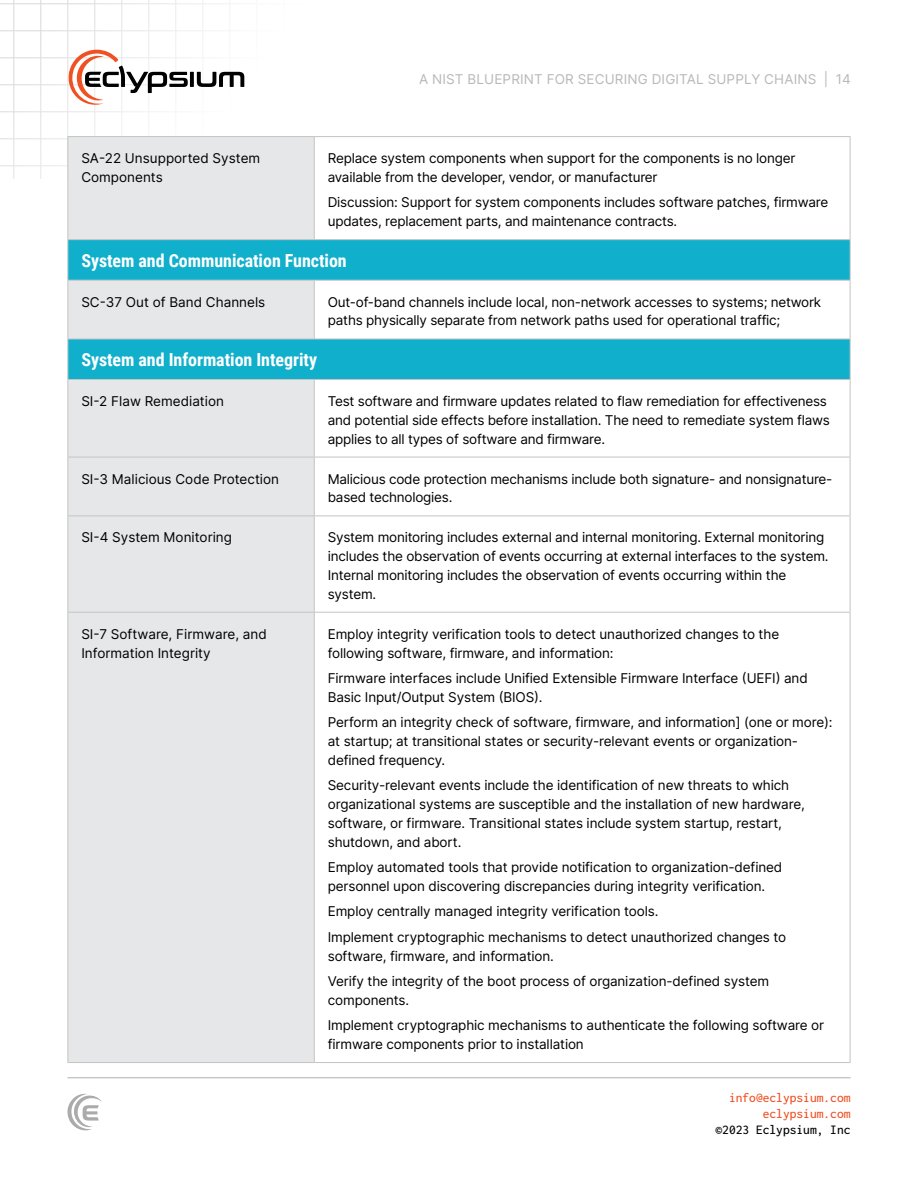
<style>
.page{position:relative;width:918px;height:1188px;background:#fff}
.page>*{position:absolute;margin:0;border:0;box-sizing:border-box;transform-origin:0 0}
.t1{font:700 18px "Roboto Condensed";letter-spacing:-.005em;color:#fff}
.t2{font:13.5px/18.8px "Inter";letter-spacing:-.01em;color:#000}
.t3{font:13.5px "Inter";letter-spacing:.01em;color:#b6b8ba}
.t4{font:500 13.5px/16.2px "Inconsolata";color:#f05123;text-align:right}
.t5{font:500 13.5px "Inconsolata";color:#000}
</style>
<div class="page">
<svg style="left:0;top:0;width:850px;height:178px"></svg>
<hr style="left:0;top:165px;width:918px;height:1px;background:#dcddde">
<hr style="left:0;top:138px;width:918px;height:1px;background:#dcddde">
<hr style="left:0;top:111px;width:918px;height:1px;background:#dcddde">
<hr style="left:0;top:84px;width:918px;height:1px;background:#dcddde">
<hr style="left:0;top:57px;width:918px;height:1px;background:#dcddde">
<hr style="left:0;top:30px;width:918px;height:1px;background:#dcddde">
<hr style="left:0;top:3px;width:918px;height:1px;background:#dcddde">
<hr style="left:904px;top:0;width:1px;height:178px;background:#dcddde">
<hr style="left:877px;top:0;width:1px;height:178px;background:#dcddde">
<hr style="left:850px;top:0;width:1px;height:178px;background:#dcddde">
<hr style="left:823px;top:0;width:1px;height:178px;background:#dcddde">
<hr style="left:796px;top:0;width:1px;height:178px;background:#dcddde">
<hr style="left:769px;top:0;width:1px;height:178px;background:#dcddde">
<hr style="left:742px;top:0;width:1px;height:178px;background:#dcddde">
<hr style="left:715px;top:0;width:1px;height:178px;background:#dcddde">
<hr style="left:688px;top:0;width:1px;height:178px;background:#dcddde">
<hr style="left:661px;top:0;width:1px;height:178px;background:#dcddde">
<hr style="left:634px;top:0;width:1px;height:178px;background:#dcddde">
<hr style="left:607px;top:0;width:1px;height:178px;background:#dcddde">
<hr style="left:580px;top:0;width:1px;height:178px;background:#dcddde">
<hr style="left:553px;top:0;width:1px;height:178px;background:#dcddde">
<hr style="left:526px;top:0;width:1px;height:178px;background:#dcddde">
<hr style="left:499px;top:0;width:1px;height:178px;background:#dcddde">
<hr style="left:472px;top:0;width:1px;height:178px;background:#dcddde">
<hr style="left:445px;top:0;width:1px;height:178px;background:#dcddde">
<hr style="left:418px;top:0;width:1px;height:178px;background:#dcddde">
<hr style="left:391px;top:0;width:1px;height:178px;background:#dcddde">
<hr style="left:364px;top:0;width:1px;height:178px;background:#dcddde">
<hr style="left:337px;top:0;width:1px;height:178px;background:#dcddde">
<hr style="left:310px;top:0;width:1px;height:178px;background:#dcddde">
<hr style="left:283px;top:0;width:1px;height:178px;background:#dcddde">
<hr style="left:256px;top:0;width:1px;height:178px;background:#dcddde">
<hr style="left:229px;top:0;width:1px;height:178px;background:#dcddde">
<hr style="left:202px;top:0;width:1px;height:178px;background:#dcddde">
<hr style="left:175px;top:0;width:1px;height:178px;background:#dcddde">
<hr style="left:148px;top:0;width:1px;height:178px;background:#dcddde">
<hr style="left:121px;top:0;width:1px;height:178px;background:#dcddde">
<hr style="left:94px;top:0;width:1px;height:178px;background:#dcddde">
<hr style="left:67px;top:0;width:1px;height:178px;background:#dcddde">
<hr style="left:40px;top:0;width:1px;height:178px;background:#dcddde">
<hr style="left:13px;top:0;width:1px;height:178px;background:#dcddde">
<svg style="left:190px;top:72px;width:4px;height:15px"></svg>
<svg style="left:197px;top:72px;width:47px;height:15px"></svg>
<svg style="left:69px;top:50px;width:119px;height:55px"></svg>
<svg style="left:68px;top:1094px;width:34px;height:36px"></svg>
<hr style="left:68px;top:1077px;width:783px;height:1px;background:#b6b8ba">
<div style="left:69px;top:137px;width:245px;height:925px;background:#e6e7e8"></div>
<svg style="left:69px;top:240px;width:781px;height:139px;fill:#10afcc"></svg>
<hr style="left:68px;top:136px;width:246px;height:1px;background:#c4c4c4">
<hr style="left:68px;top:137px;width:1px;height:102px;background:#c4c4c4">
<hr style="left:314px;top:136px;width:537px;height:1px;background:#c4c4c4">
<hr style="left:314px;top:137px;width:1px;height:102px;background:#c4c4c4">
<hr style="left:850px;top:137px;width:1px;height:102px;background:#c4c4c4">
<hr style="left:68px;top:239px;width:246px;height:1px;background:#c4c4c4">
<hr style="left:68px;top:240px;width:1px;height:40px;background:#c4c4c4">
<hr style="left:314px;top:239px;width:537px;height:1px;background:#c4c4c4">
<hr style="left:850px;top:240px;width:1px;height:40px;background:#c4c4c4">
<hr style="left:68px;top:280px;width:246px;height:1px;background:#c4c4c4">
<hr style="left:68px;top:281px;width:1px;height:58px;background:#c4c4c4">
<hr style="left:314px;top:280px;width:537px;height:1px;background:#c4c4c4">
<hr style="left:314px;top:281px;width:1px;height:58px;background:#c4c4c4">
<hr style="left:850px;top:281px;width:1px;height:58px;background:#c4c4c4">
<hr style="left:68px;top:339px;width:246px;height:1px;background:#c4c4c4">
<hr style="left:68px;top:339px;width:1px;height:40px;background:#c4c4c4">
<hr style="left:314px;top:339px;width:537px;height:1px;background:#c4c4c4">
<hr style="left:850px;top:339px;width:1px;height:40px;background:#c4c4c4">
<hr style="left:68px;top:379px;width:246px;height:1px;background:#c4c4c4">
<hr style="left:68px;top:380px;width:1px;height:77px;background:#c4c4c4">
<hr style="left:314px;top:379px;width:537px;height:1px;background:#c4c4c4">
<hr style="left:314px;top:380px;width:1px;height:77px;background:#c4c4c4">
<hr style="left:850px;top:380px;width:1px;height:77px;background:#c4c4c4">
<hr style="left:68px;top:457px;width:246px;height:1px;background:#c4c4c4">
<hr style="left:68px;top:457px;width:1px;height:59px;background:#c4c4c4">
<hr style="left:314px;top:457px;width:537px;height:1px;background:#c4c4c4">
<hr style="left:314px;top:457px;width:1px;height:59px;background:#c4c4c4">
<hr style="left:850px;top:457px;width:1px;height:59px;background:#c4c4c4">
<hr style="left:68px;top:516px;width:246px;height:1px;background:#c4c4c4">
<hr style="left:68px;top:516px;width:1px;height:96px;background:#c4c4c4">
<hr style="left:314px;top:516px;width:537px;height:1px;background:#c4c4c4">
<hr style="left:314px;top:516px;width:1px;height:96px;background:#c4c4c4">
<hr style="left:850px;top:516px;width:1px;height:96px;background:#c4c4c4">
<hr style="left:68px;top:612px;width:246px;height:1px;background:#c4c4c4">
<hr style="left:68px;top:613px;width:1px;height:449px;background:#c4c4c4">
<hr style="left:314px;top:612px;width:537px;height:1px;background:#c4c4c4">
<hr style="left:314px;top:613px;width:1px;height:449px;background:#c4c4c4">
<hr style="left:850px;top:613px;width:1px;height:449px;background:#c4c4c4">
<hr style="left:68px;top:1062px;width:246px;height:1px;background:#c4c4c4">
<hr style="left:314px;top:1062px;width:537px;height:1px;background:#c4c4c4">
<p class="t3" style="left:419px;top:69px;width:433px">A NIST BLUEPRINT FOR SECURING DIGITAL SUPPLY CHAINS | 14</p>
<p class="t2" style="left:81px;top:149px;width:180px">SA-22 Unsupported System<br>Components</p>
<p class="t2" style="left:328px;top:149px;width:469px">Replace system components when support for the components is no longer available from the developer, vendor, or manufacturer</p>
<p class="t2" style="left:328px;top:193px;width:502px">Discussion: Support for system components includes software patches, firmware updates, replacement parts, and maintenance contracts.</p>
<h1 class="t1" style="left:81px;top:253px;width:267px">System and Communication Function</h1>
<p class="t2" style="left:81px;top:292px;width:185px">SC-37 Out of Band Channels</p>
<p class="t2" style="left:328px;top:292px;width:495px">Out-of-band channels include local, non-network accesses to systems; network paths physically separate from network paths used for operational traffic;</p>
<h1 class="t1" style="left:81px;top:352px;width:237px">System and Information Integrity</h1>
<p class="t2" style="left:81px;top:391px;width:144px">SI-2 Flaw Remediation</p>
<p class="t2" style="left:328px;top:392px;width:504px">Test software and firmware updates related to flaw remediation for effectiveness and potential side effects before installation. The need to remediate system flaws applies to all types of software and firmware.</p>
<p class="t2" style="left:81px;top:469px;width:199px">SI-3 Malicious Code Protection</p>
<p class="t2" style="left:328px;top:469px;width:506px">Malicious code protection mechanisms include both signature- and nonsignature&shy;based technologies.</p>
<p class="t2" style="left:81px;top:528px;width:152px">SI-4 System Monitoring</p>
<p class="t2" style="left:328px;top:528px;width:502px">System monitoring includes external and internal monitoring. External monitoring includes the observation of events occurring at external interfaces to the system.<br>Internal monitoring includes the observation of events occurring within the system.</p>
<p class="t2" style="left:81px;top:624px;width:187px">SI-7 Software, Firmware, and<br>Information Integrity</p>
<p class="t2" style="left:328px;top:625px;width:453px">Employ integrity verification tools to detect unauthorized changes to the following software, firmware, and information:</p>
<p class="t2" style="left:328px;top:668px;width:481px">Firmware interfaces include Unified Extensible Firmware Interface (UEFI) and<br>Basic Input/Output System (BIOS).</p>
<p class="t2" style="left:328px;top:713px;width:506px">Perform an integrity check of software, firmware, and information] (one or more): at startup; at transitional states or security-relevant events or organization&shy;defined frequency.</p>
<p class="t2" style="left:328px;top:776px;width:479px">Security-relevant events include the identification of new threats to which organizational systems are susceptible and the installation of new hardware, software, or firmware. Transitional states include system startup, restart, shutdown, and abort.</p>
<p class="t2" style="left:328px;top:858px;width:456px">Employ automated tools that provide notification to organization-defined personnel upon discovering discrepancies during integrity verification.</p>
<p class="t2" style="left:328px;top:899px;width:460px;line-height:25.5px">Employ centrally managed integrity verification tools.<br>Implement cryptographic mechanisms to detect unauthorized changes to</p>
<p class="t2" style="left:328px;top:943px;width:443px;line-height:25.5px">software, firmware, and information.<br>Verify the integrity of the boot process of organization-defined system</p>
<p class="t2" style="left:328px;top:987px;width:498px;line-height:25.5px">components.<br>Implement cryptographic mechanisms to authenticate the following software or</p>
<p class="t2" style="left:328px;top:1035px;width:258px">firmware components prior to installation</p>
<p class="t4" style="left:729px;top:1090px;width:123px">info@eclypsium.com eclypsium.com</p>
<p class="t5" style="left:716px;top:1125px;width:136px">©2023 Eclypsium, Inc</p>
</div>
